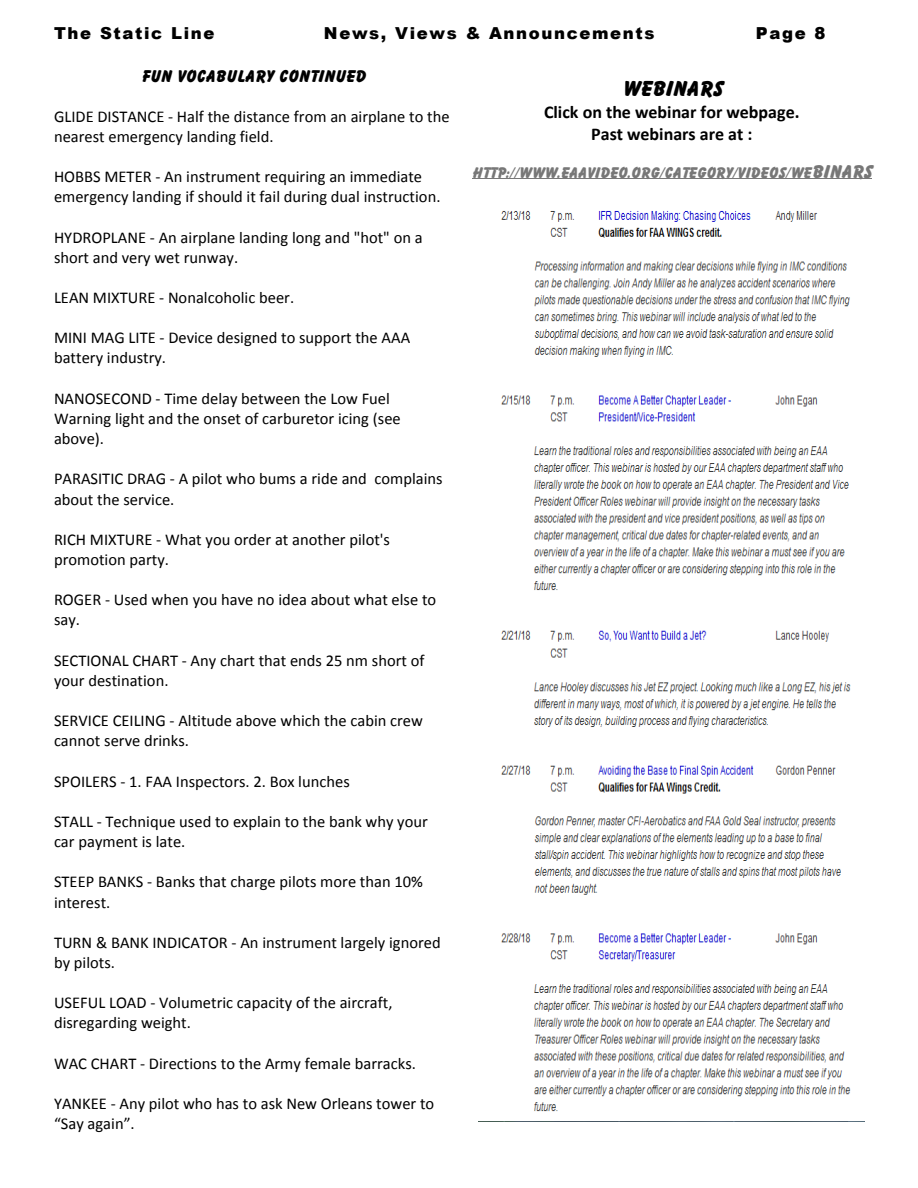
<style>
.page{position:relative;width:918px;height:1188px;background:#fff}
.page>*{position:absolute;margin:0;border:0;box-sizing:border-box;transform-origin:0 0}
.t1{font:21px "Balloonist SF Bold";color:#000}
.t2{font:700 18px/22px "Calibri";color:#000;text-align:center}
.t3{font:16.5px/20.1px "Calibri";color:#000}
.t4{font:900 16.5px "Arial";letter-spacing:.1em;color:#000}
.t5{font:16.5px "Balloonist SF Bold";letter-spacing:.01em;color:#000}
.t6{font:15px "Balloonist SF Bold";color:#777}
.s1{font-size:18px}
</style>
<div class="page">
<hr style="left:811px;top:178px;width:61px;height:1px;background:#777">
<img style="left:501px;top:211px;width:350px;height:901px">
<p class="t4" style="left:54px;top:28px;width:162px">The Static Line</p>
<p class="t4" style="left:324px;top:28px;width:332px">News, Views &amp; Announcements</p>
<p class="t4" style="left:756px;top:28px;width:71px">Page 8</p>
<p class="t5" style="left:141px;top:69px;width:226px">FUN VOCABULARY CONTINUED</p>
<p class="t3" style="left:54px;top:107px;width:397px">GLIDE DISTANCE - Half the distance from an airplane to the nearest emergency landing field.</p>
<p class="t3" style="left:54px;top:168px;width:388px">HOBBS METER - An instrument requiring an immediate emergency landing if should it fail during dual instruction.</p>
<p class="t3" style="left:54px;top:228px;width:370px">HYDROPLANE - An airplane landing long and "hot" on a short and very wet runway.</p>
<p class="t3" style="left:54px;top:289px;width:242px">LEAN MIXTURE - Nonalcoholic beer.</p>
<p class="t3" style="left:54px;top:329px;width:358px">MINI MAG LITE - Device designed to support the AAA battery industry.</p>
<p class="t3" style="left:54px;top:390px;width:348px">NANOSECOND - Time delay between the Low Fuel<br>Warning light and the onset of carburetor icing (see above).</p>
<p class="t3" style="left:54px;top:470px;width:390px">PARASITIC DRAG - A pilot who bums a ride and complains about the service.</p>
<p class="t3" style="left:54px;top:531px;width:338px">RICH MIXTURE - What you order at another pilot's promotion party.</p>
<p class="t3" style="left:54px;top:591px;width:384px">ROGER - Used when you have no idea about what else to say.</p>
<p class="t3" style="left:54px;top:652px;width:372px">SECTIONAL CHART - Any chart that ends 25 nm short of your destination.</p>
<p class="t3" style="left:54px;top:712px;width:370px">SERVICE CEILING - Altitude above which the cabin crew cannot serve drinks.</p>
<p class="t3" style="left:54px;top:772px;width:297px">SPOILERS - 1. FAA Inspectors. 2. Box lunches</p>
<p class="t3" style="left:54px;top:813px;width:375px">STALL - Technique used to explain to the bank why your car payment is late.</p>
<p class="t3" style="left:54px;top:873px;width:371px">STEEP BANKS - Banks that charge pilots more than 10% interest.</p>
<p class="t3" style="left:54px;top:934px;width:388px">TURN &amp; BANK INDICATOR - An instrument largely ignored by pilots.</p>
<p class="t3" style="left:54px;top:994px;width:340px">USEFUL LOAD - Volumetric capacity of the aircraft, disregarding weight.</p>
<p class="t3" style="left:54px;top:1055px;width:363px">WAC CHART - Directions to the Army female barracks.</p>
<p class="t3" style="left:54px;top:1095px;width:382px">YANKEE - Any pilot who has to ask New Orleans tower to “Say again”.</p>
<p class="t1" style="left:621px;top:80px;width:102px">WEBINARS</p>
<p class="t2" style="left:544px;top:103px;width:257px">Click on the webinar for webpage.<br>Past webinars are at :</p>
<p class="t6" style="left:472px;top:167px;width:401px">HTTP://WWW.EAAVIDEO.ORG/CATEGORY/VIDEOS/WE<span class="s1">BINARS</span></p>
</div>
